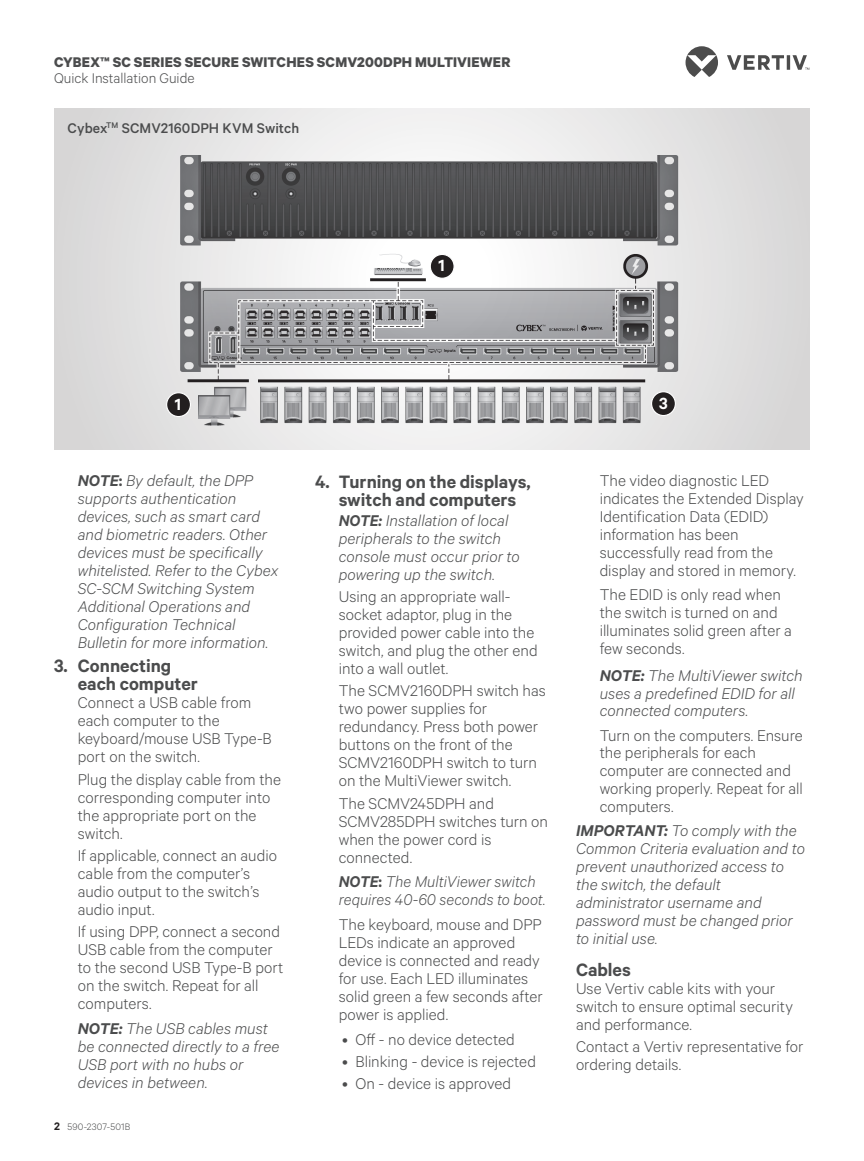
<style>
.page{position:relative;width:864px;height:1161px;background:#fff}
.page>*{position:absolute;margin:0;border:0;box-sizing:border-box;transform-origin:0 0}
.t1{font:600 17.25px/18px "Calibre";color:#4b4c4d}
.t2{font:600 15.6px "Calibre";color:#fff}
.t3{font:300 15px/18px "Calibre";color:#4b4c4d}
.t4{font:italic 300 15px/18px "Calibre";color:#4b4c4d}
.t5{font:700 13.5px "Calibre";letter-spacing:.015em;color:#4b4c4d}
.t6{font:500 13.5px "Calibre";letter-spacing:.005em;color:#4b4c4d}
.t7{font:300 13.5px "Calibre";color:#4b4c4d}
.t8{font:300 9px "Calibre";letter-spacing:.02em;color:#4b4c4d}
.s1{font-weight:600}
.s2{font-weight:600;font-style:normal}
.s3{font-weight:600;font-size:10.5px;color:#231f20}
</style>
<div class="page">
<svg style="left:686px;top:46px;width:123px;height:31px"></svg>
<svg style="left:54px;top:108px;width:756px;height:342px"></svg>
<div style="left:167px;top:393px;width:23px;height:24px;background:#231f20;border-radius:50%"></div>
<div style="left:166px;top:392px;width:25px;height:25px;border:1px solid #fff;border-radius:50%"></div>
<div style="left:430px;top:254px;width:24px;height:24px;background:#231f20;border-radius:50%"></div>
<div style="left:430px;top:254px;width:25px;height:25px;border:1px solid #fff;border-radius:50%"></div>
<div style="left:652px;top:392px;width:23px;height:24px;background:#231f20;border-radius:50%"></div>
<div style="left:651px;top:391px;width:25px;height:25px;border:1px solid #fff;border-radius:50%"></div>
<p class="t5" style="left:54px;top:52px;width:458px">CYBEX™ SC SERIES SECURE SWITCHES SCMV200DPH MULTIVIEWER</p>
<p class="t7" style="left:54px;top:69px;width:142px">Quick Installation Guide</p>
<p class="t6" style="left:68px;top:119px;width:233px">Cybex<sup>TM</sup> SCMV2160DPH KVM Switch</p>
<p class="t2" style="left:439px;top:255px;width:8px">1</p>
<p class="t2" style="left:175px;top:393px;width:8px">1</p>
<p class="t4" style="left:78px;top:470px;width:202px"><span class="s1">NOTE</span><span class="s2">:</span> By default, the DPP supports authentication devices, such as smart card and biometric readers. Other devices must be specifically whitelisted. Refer to the Cybex<br>SC-SCM Switching System<br>Additional Operations and<br>Configuration Technical<br>Bulletin for more information.</p>
<p class="t1" style="left:78px;top:656px;width:122px;text-indent:-24px">3. Connecting each computer</p>
<p class="t3" style="left:78px;top:693px;width:196px">Connect a USB cable from each computer to the keyboard/mouse USB Type-B port on the switch.</p>
<p class="t3" style="left:78px;top:769px;width:205px">Plug the display cable from the corresponding computer into the appropriate port on the switch.</p>
<p class="t3" style="left:78px;top:846px;width:201px">If applicable, connect an audio cable from the computer’s audio output to the switch’s audio input.</p>
<p class="t3" style="left:78px;top:922px;width:207px">If using DPP, connect a second<br>USB cable from the computer to the second USB Type-B port on the switch. Repeat for all computers.</p>
<p class="t4" style="left:78px;top:1018px;width:203px"><span class="s1">NOTE:</span> The USB cables must be connected directly to a free<br>USB port with no hubs or devices in between.</p>
<p class="t8" style="left:54px;top:1121px;width:78px"><span class="s3">2</span> 590-2307-501B</p>
<p class="t1" style="left:315px;top:472px;width:217px;text-align:center">4. Turning on the displays, switch and computers</p>
<p class="t4" style="left:339px;top:511px;width:183px"><span class="s1">NOTE:</span> Installation of local peripherals to the switch console must occur prior to powering up the switch.</p>
<p class="t3" style="left:339px;top:587px;width:200px">Using an appropriate wall&shy;socket adaptor, plug in the provided power cable into the switch, and plug the other end into a wall outlet.</p>
<p class="t3" style="left:339px;top:681px;width:209px">The SCMV2160DPH switch has two power supplies for redundancy. Press both power buttons on the front of the<br>SCMV2160DPH switch to turn on the MultiViewer switch.</p>
<p class="t3" style="left:339px;top:794px;width:211px">The SCMV245DPH and<br>SCMV285DPH switches turn on when the power cord is connected.</p>
<p class="t4" style="left:339px;top:872px;width:208px"><span class="s1">NOTE</span><span class="s2">:</span> The MultiViewer switch requires 40-60 seconds to boot.</p>
<p class="t3" style="left:339px;top:915px;width:206px">The keyboard, mouse and DPP<br>LEDs indicate an approved device is connected and ready for use. Each LED illuminates solid green a few seconds after power is applied.</p>
<p class="t3" style="left:342px;top:1030px;width:174px">• Off - no device detected</p>
<p class="t3" style="left:342px;top:1052px;width:195px">• Blinking - device is rejected</p>
<p class="t3" style="left:342px;top:1074px;width:171px">• On - device is approved</p>
<p class="t2" style="left:659px;top:392px;width:10px">3</p>
<p class="t3" style="left:600px;top:470px;width:206px">The video diagnostic LED indicates the Extended Display<br>Identification Data (EDID) information has been successfully read from the display and stored in memory.</p>
<p class="t3" style="left:600px;top:585px;width:194px">The EDID is only read when the switch is turned on and illuminates solid green after a few seconds.</p>
<p class="t4" style="left:600px;top:666px;width:205px"><span class="s1">NOTE:</span> The MultiViewer switch uses a predefined EDID for all connected computers.</p>
<p class="t3" style="left:600px;top:726px;width:205px">Turn on the computers. Ensure the peripherals for each computer are connected and working properly. Repeat for all computers.</p>
<p class="t4" style="left:576px;top:821px;width:231px"><span class="s1">IMPORTANT:</span> To comply with the<br>Common Criteria evaluation and to prevent unauthorized access to the switch, the default administrator username and password must be changed prior to initial use.</p>
<p class="t1" style="left:576px;top:960px;width:56px">Cables</p>
<p class="t3" style="left:576px;top:978px;width:218px">Use Vertiv cable kits with your switch to ensure optimal security and performance.</p>
<p class="t3" style="left:576px;top:1037px;width:229px">Contact a Vertiv representative for ordering details.</p>
</div>
